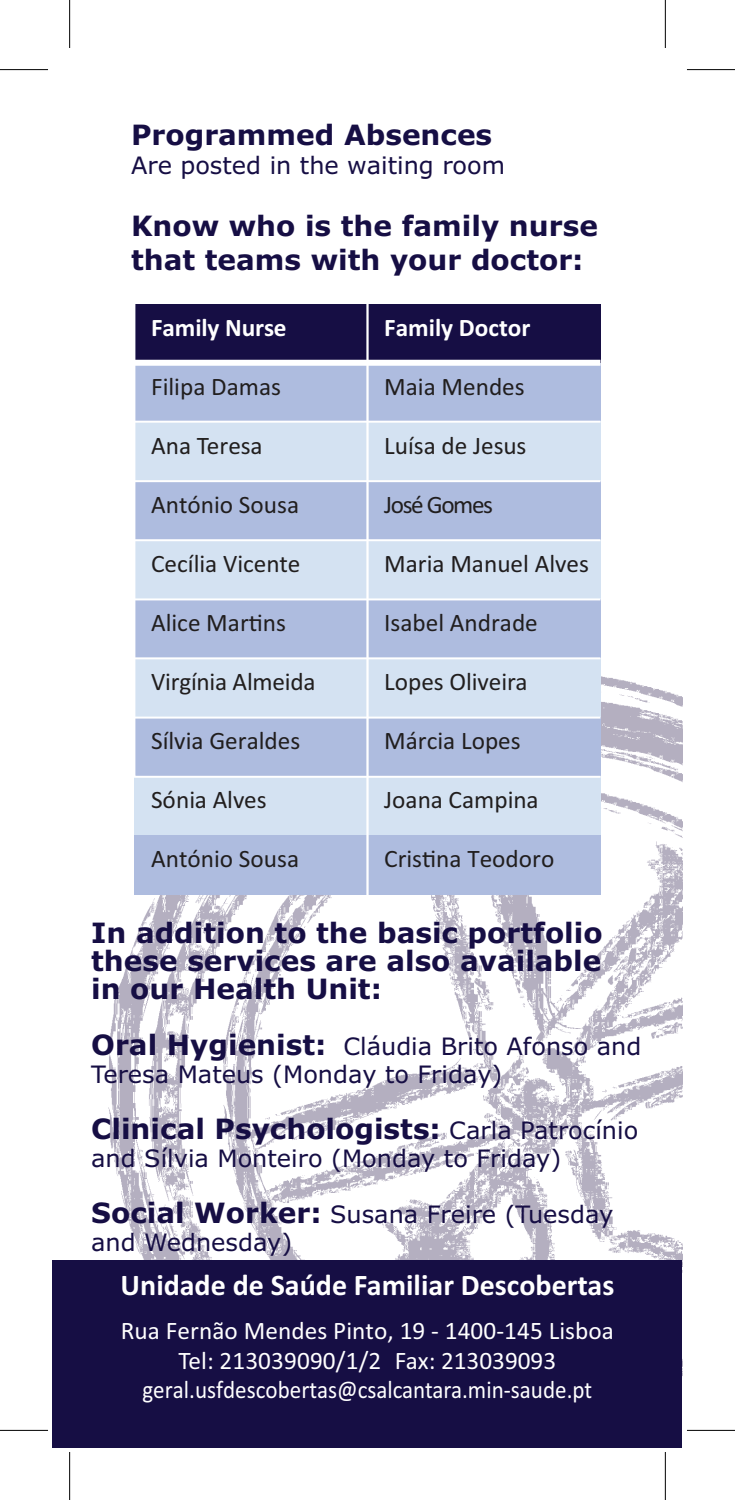
<style>
.page{position:relative;width:735px;height:1500px;background:#fff}
.page>*{position:absolute;margin:0;border:0;box-sizing:border-box;transform-origin:0 0}
.t1{font:700 30px "Calibri";color:#fff}
.t2{font:700 28px/28px "Verdana";color:#160e44}
.t3{font:25.2px "Calibri";color:#211e1e}
.t4{font:25.2px/30.4px "Calibri";color:#fff;text-align:center}
.t5{font:25.2px "Calibri";color:#fff;scale:.91 1}
.t6{font:700 25.2px "Calibri";color:#fff}
.t7{font:25.2px "Calibri";color:#201d1e}
.t8{font:25.2px "Calibri";letter-spacing:-.055em;color:#211e1e}
.t9{font:24px/28px "Verdana";color:#160e44}
.s1{font-weight:700;font-size:28px}
.s2{font-weight:400;font-size:24px}
</style>
<div class="page">
<img style="left:109px;top:676px;width:573px;height:584px">
<hr style="left:69px;top:0;width:1px;height:48px;background:#000">
<hr style="left:69px;top:1452px;width:1px;height:48px;background:#000">
<hr style="left:665px;top:0;width:1px;height:48px;background:#000">
<hr style="left:665px;top:1452px;width:1px;height:48px;background:#000">
<hr style="left:0;top:69px;width:48px;height:1px;background:#000">
<hr style="left:686px;top:69px;width:48px;height:1px;background:#000">
<hr style="left:0;top:1430px;width:48px;height:1px;background:#000">
<hr style="left:686px;top:1430px;width:48px;height:1px;background:#000">
<div style="left:52px;top:1260px;width:630px;height:187px;background:#160e44"></div>
<div style="left:134px;top:776px;width:233px;height:59px;background:#d4e2f2"></div>
<div style="left:367px;top:776px;width:233px;height:59px;background:#d4e2f2"></div>
<div style="left:134px;top:835px;width:233px;height:59px;background:#aebcdf"></div>
<div style="left:367px;top:835px;width:233px;height:59px;background:#aebcdf"></div>
<hr style="left:366px;top:304px;width:2px;height:595px;background:#fff">
<svg style="left:132px;top:304px;width:470px;height:475px;background:#afb9d5"></svg>
<p class="t2" style="left:131px;top:122px;width:362px">Programmed Absences</p>
<p class="t9" style="left:131px;top:153px;width:375px">Are posted in the waiting room</p>
<p class="t2" style="left:131px;top:210px;width:468px;line-height:33.6px">Know who is the family nurse that teams with your doctor:</p>
<p class="t6" style="left:151px;top:312px;width:137px">Family Nurse</p>
<p class="t6" style="left:384px;top:312px;width:148px">Family Doctor</p>
<p class="t3" style="left:151px;top:377px;width:131px">Filipa Damas</p>
<p class="t3" style="left:384px;top:377px;width:142px">Maia Mendes</p>
<p class="t3" style="left:151px;top:437px;width:113px">Ana Teresa</p>
<p class="t3" style="left:384px;top:437px;width:144px">Luísa de Jesus</p>
<p class="t3" style="left:151px;top:496px;width:149px">António Sousa</p>
<p class="t8" style="left:384px;top:496px;width:110px">José Gomes</p>
<p class="t3" style="left:151px;top:555px;width:151px">Cecília Vicente</p>
<p class="t7" style="left:384px;top:555px;width:206px">Maria Manuel Alves</p>
<p class="t3" style="left:151px;top:614px;width:136px">Alice Mar-ns</p>
<p class="t3" style="left:384px;top:614px;width:155px">Isabel Andrade</p>
<p class="t3" style="left:151px;top:673px;width:166px">Virgínia Almeida</p>
<p class="t3" style="left:384px;top:673px;width:145px">Lopes Oliveira</p>
<p class="t3" style="left:151px;top:732px;width:151px">Sílvia Geraldes</p>
<p class="t3" style="left:384px;top:732px;width:138px">Márcia Lopes</p>
<p class="t3" style="left:151px;top:791px;width:117px">Sónia Alves</p>
<p class="t3" style="left:384px;top:791px;width:156px">Joana Campina</p>
<p class="t3" style="left:151px;top:850px;width:149px">António Sousa</p>
<p class="t3" style="left:384px;top:850px;width:171px">Cris-na Teodoro</p>
<p class="t2" style="left:91px;top:919px;width:513px;text-align:justify">In addition to the basic portfolio these services are also available in our Health Unit:</p>
<p class="t9" style="left:91px;top:1034px;width:551px"><span class="s1">Oral Hygienist:</span> Cláudia Brito Afonso and<br>Teresa Mateus (Monday to Friday)</p>
<p class="t2" style="left:91px;top:1115px;width:548px">Clinical Psychologists: <span class="s2">Carla Patrocínio</span></p>
<p class="t9" style="left:91px;top:1146px;width:471px">and Sílvia Monteiro (Monday to Friday)</p>
<p class="t9" style="left:91px;top:1202px;width:523px"><span class="s1">Social Worker:</span> Susana Freire (Tuesday and Wednesday)</p>
<p class="t1" style="left:120px;top:1267px;width:495px">Unidade de Saúde Familiar Descobertas</p>
<p class="t4" style="left:121px;top:1317px;width:495px">Rua Fernão Mendes Pinto, 19 - 1400-145 Lisboa<br>Tel: 213039090/1/2 Fax: 213039093</p>
<p class="t5" style="left:142px;top:1380px;width:496px">geral.usfdescobertas@csalcantara.min-saude.pt</p>
</div>
